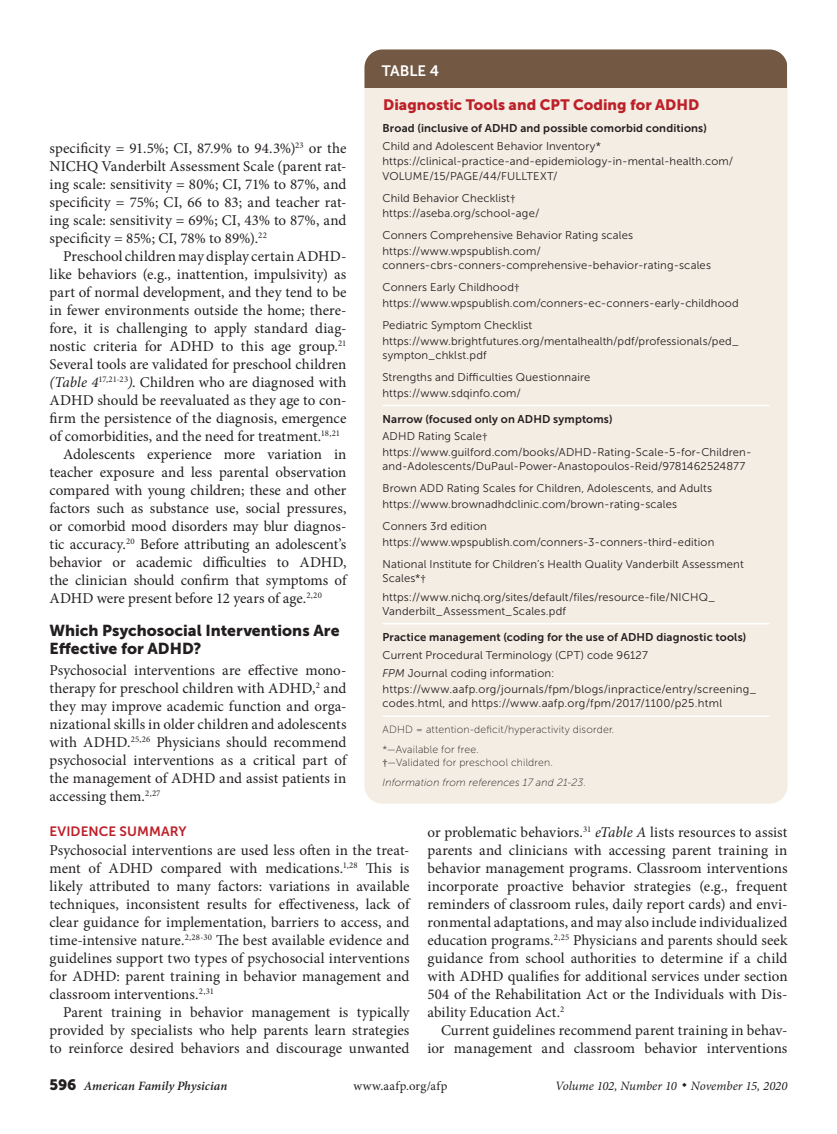
<style>
.page{position:relative;width:837px;height:1134px;background:#fff}
.page>*{position:absolute;margin:0;border:0;box-sizing:border-box;transform-origin:0 0}
.head1{font:15.75px/18px "Museo Sans 900";color:#231f20}
.body_text{font:15px/18px "Minion Pro";color:#231f20;text-align:justify}
.body_noindent{font:15px/18px "Minion Pro";letter-spacing:.005em;color:#231f20;text-align:justify}
.table_title{font:15px "Museo Sans 900";letter-spacing:.005em;color:#bd2029}
.table{font:15px "Museo Sans 700";color:#fff}
.head2{font:13.5px "Museo Sans 700";letter-spacing:.005em;color:#bd2029}
.t1{font:italic 12.75px "Minion Pro";color:#231f20}
.t2{font:italic 600 12.75px "Minion Pro";letter-spacing:.005em;color:#231f20}
.t3{font:12.75px "Minion Pro";letter-spacing:.03em;color:#231f20}
.table_data_last_col{font:11.25px/14.2px "Museo Sans 300";letter-spacing:.015em;color:#231f20}
.table_data_last_col-2{font:11.25px "Museo Sans 700";letter-spacing:.015em;color:#231f20}
.table_fig_note{font:10.5px "Museo Sans 100";letter-spacing:.02em;color:#231f20}
.table_fig_note-2{font:italic 10.5px "Museo Sans 100";letter-spacing:.015em;color:#231f20}
.table_fig_note_nospa{font:10.5px "Museo Sans 100";letter-spacing:.02em;color:#231f20}
.s1{font-family:"Minion Pro"}
.s2{font-style:italic}
.s3{font-family:"Museo Sans 900";font-weight:400;font-style:normal;font-size:15px}
</style>
<div class="page">
<div style="left:364px;top:50px;width:424px;height:754px;background:#f3ede3;border-radius:18px"></div>
<hr style="left:382px;top:405px;width:388px;height:1px;background:#fff">
<hr style="left:382px;top:623px;width:388px;height:1px;background:#fff">
<hr style="left:382px;top:716px;width:388px;height:1px;background:#fff">
<div style="left:364px;top:50px;width:424px;height:38px;background:#735844"></div>
<p class="table" style="left:382px;top:62px;width:59px">TABLE 4</p>
<p class="table_title" style="left:383px;top:96px;width:318px">Diagnostic Tools and CPT Coding for ADHD</p>
<p class="table_data_last_col-2" style="left:382px;top:122px;width:326px">Broad (inclusive of ADHD and possible comorbid conditions)</p>
<p class="table_data_last_col" style="left:382px;top:139px;width:220px">Child and Adolescent Behavior Inventory*</p>
<p class="table_data_last_col" style="left:382px;top:154px;width:352px">https://clinical-practice-and-epidemiology-in-mental-health.com/<br>VOLUME/15/PAGE/44/FULLTEXT/</p>
<p class="table_data_last_col" style="left:382px;top:191px;width:135px">Child Behavior Checklist<span class="s1">†</span></p>
<p class="table_data_last_col" style="left:382px;top:206px;width:158px">https://aseba.org/school-age/</p>
<p class="table_data_last_col" style="left:382px;top:228px;width:252px">Conners Comprehensive Behavior Rating scales</p>
<p class="table_data_last_col" style="left:382px;top:244px;width:330px">https://www.wpspublish.com/ conners-cbrs-conners-comprehensive-behavior-rating-scales</p>
<p class="table_data_last_col" style="left:382px;top:280px;width:139px">Conners Early Childhood<span class="s1">†</span></p>
<p class="table_data_last_col" style="left:382px;top:296px;width:358px">https://www.wpspublish.com/conners-ec-conners-early-childhood</p>
<p class="table_data_last_col" style="left:382px;top:318px;width:151px">Pediatric Symptom Checklist</p>
<p class="table_data_last_col" style="left:382px;top:334px;width:358px">https://www.brightfutures.org/mentalhealth/pdf/professionals/ped_ sympton_chklst.pdf</p>
<p class="table_data_last_col" style="left:382px;top:370px;width:209px">Strengths and Difficulties Questionnaire</p>
<p class="table_data_last_col" style="left:382px;top:386px;width:140px">https://www.sdqinfo.com/</p>
<p class="table_data_last_col-2" style="left:382px;top:413px;width:232px">Narrow (focused only on ADHD symptoms)</p>
<p class="table_data_last_col" style="left:382px;top:430px;width:107px">ADHD Rating Scale<span class="s1">†</span></p>
<p class="table_data_last_col" style="left:382px;top:445px;width:371px">https://www.guilford.com/books/ADHD-Rating-Scale-5-for-Children&shy;and-Adolescents/DuPaul-Power-Anastopoulos-Reid/9781462524877</p>
<p class="table_data_last_col" style="left:382px;top:481px;width:331px">Brown ADD Rating Scales for Children, Adolescents, and Adults</p>
<p class="table_data_last_col" style="left:382px;top:497px;width:296px">https://www.brownadhdclinic.com/brown-rating-scales</p>
<p class="table_data_last_col" style="left:382px;top:519px;width:106px">Conners 3rd edition</p>
<p class="table_data_last_col" style="left:382px;top:535px;width:333px">https://www.wpspublish.com/conners-3-conners-third-edition</p>
<p class="table_data_last_col" style="left:382px;top:557px;width:363px">National Institute for Children’s Health Quality Vanderbilt Assessment<br>Scales*<span class="s1">†</span></p>
<p class="table_data_last_col" style="left:382px;top:590px;width:334px">https://www.nichq.org/sites/default/files/resource-file/NICHQ_<br>Vanderbilt_Assessment_Scales.pdf</p>
<p class="table_data_last_col-2" style="left:382px;top:631px;width:365px">Practice management (coding for the use of ADHD diagnostic tools)</p>
<p class="table_data_last_col" style="left:382px;top:648px;width:267px">Current Procedural Terminology (CPT) code 96127</p>
<p class="table_data_last_col" style="left:382px;top:666px;width:173px"><span class="s2">FPM</span> Journal coding information:</p>
<p class="table_data_last_col" style="left:382px;top:682px;width:376px">https://www.aafp.org/journals/fpm/blogs/inpractice/entry/screening_ codes.html, and https://www.aafp.org/fpm/2017/1100/p25.html</p>
<p class="table_fig_note" style="left:382px;top:724px;width:234px">ADHD = attention-deficit/hyperactivity disorder<span class="s2">.</span></p>
<p class="table_fig_note_nospa" style="left:382px;top:744px;width:98px">*—Available for free.</p>
<p class="table_fig_note" style="left:382px;top:757px;width:172px"><span class="s1">†</span>—Validated for preschool children.</p>
<p class="table_fig_note-2" style="left:382px;top:777px;width:205px">Information from references 17 and 21-23.</p>
<p class="body_noindent" style="left:50px;top:139px;width:299px">specificity = 91.5%; CI, 87.9% to 94.3%)<sup>23</sup> or the NICHQ Vanderbilt Assessment Scale (parent rat&shy;ing scale: sensitivity = 80%; CI, 71% to 87%, and specificity = 75%; CI, 66 to 83; and teacher rat&shy;ing scale: sensitivity = 69%; CI, 43% to 87%, and specificity = 85%; CI, 78% to 89%).<sup>22</sup></p>
<p class="body_text" style="left:50px;top:247px;width:299px;text-indent:14px">Preschool children may display certain ADHD&shy;like behaviors (e.g., inattention, impulsivity) as part of normal development, and they tend to be in fewer environments outside the home; there&shy;fore, it is challenging to apply standard diag&shy;nostic criteria for ADHD to this age group.<sup>21<br></sup>Several tools are validated for preschool children <span class="s2">(Table 4</span><sup>17,21-23</sup><span class="s2">)</span>. Children who are diagnosed with ADHD should be reevaluated as they age to con&shy;firm the persistence of the diagnosis, emergence of comorbidities, and the need for treatment.<sup>18,21</sup></p>
<p class="body_text" style="left:50px;top:445px;width:299px;text-indent:14px">Adolescents experience more variation in teacher exposure and less parental observation compared with young children; these and other factors such as substance use, social pressures, or comorbid mood disorders may blur diagnos&shy;tic accuracy.<sup>20</sup> Before attributing an adolescent’s behavior or academic difficulties to ADHD, the clinician should confirm that symptoms of ADHD were present before 12 years of age.<sup>2,20</sup></p>
<p class="head1" style="left:50px;top:621px;width:292px">Which Psychosocial Interventions Are<br>Effective for ADHD?</p>
<p class="body_noindent" style="left:50px;top:661px;width:299px">Psychosocial interventions are effective mono&shy;therapy for preschool children with ADHD,<sup>2</sup> and they may improve academic function and orga&shy;nizational skills in older children and adolescents with ADHD.<sup>25,26</sup> Physicians should recommend psychosocial interventions as a critical part of the management of ADHD and assist patients in accessing them.<sup>2,27</sup></p>
<p class="head2" style="left:50px;top:823px;width:139px">EVIDENCE SUMMARY</p>
<p class="body_noindent" style="left:50px;top:841px;width:362px">Psychosocial interventions are used less often in the treat&shy;ment of ADHD compared with medications.<sup>1,28</sup> This is likely attributed to many factors: variations in available techniques, inconsistent results for effectiveness, lack of clear guidance for implementation, barriers to access, and time-intensive nature.<sup>2,28-30</sup> The best available evidence and guidelines support two types of psychosocial interventions for ADHD: parent training in behavior management and classroom interventions.<sup>2,31</sup></p>
<p class="body_text" style="left:50px;top:1003px;width:362px;text-indent:14px">Parent training in behavior management is typically provided by specialists who help parents learn strategies to reinforce desired behaviors and discourage unwanted</p>
<p class="body_text" style="left:428px;top:823px;width:362px">or problematic behaviors.<sup>31</sup> <span class="s2">eTable A</span> lists resources to assist parents and clinicians with accessing parent training in behavior management programs. Classroom interventions incorporate proactive behavior strategies (e.g., frequent reminders of classroom rules, daily report cards) and envi&shy;ronmental adaptations, and may also include individualized education programs.<sup>2,25</sup> Physicians and parents should seek guidance from school authorities to determine if a child with ADHD qualifies for additional services under section 504 of the Rehabilitation Act or the Individuals with Dis&shy;ability Education Act.<sup>2</sup></p>
<p class="body_text" style="left:428px;top:1021px;width:362px;text-align:right">Current guidelines recommend parent training in behav&shy;ior management and classroom behavior interventions</p>
<p class="t2" style="left:50px;top:1077px;width:179px"><span class="s3">596</span> American Family Physician</p>
<p class="t3" style="left:353px;top:1078px;width:96px">www.aafp.org/afp</p>
<p class="t1" style="left:555px;top:1078px;width:234px">Volume 102, Number 10 ◆ November 15, 2020</p>
</div>
